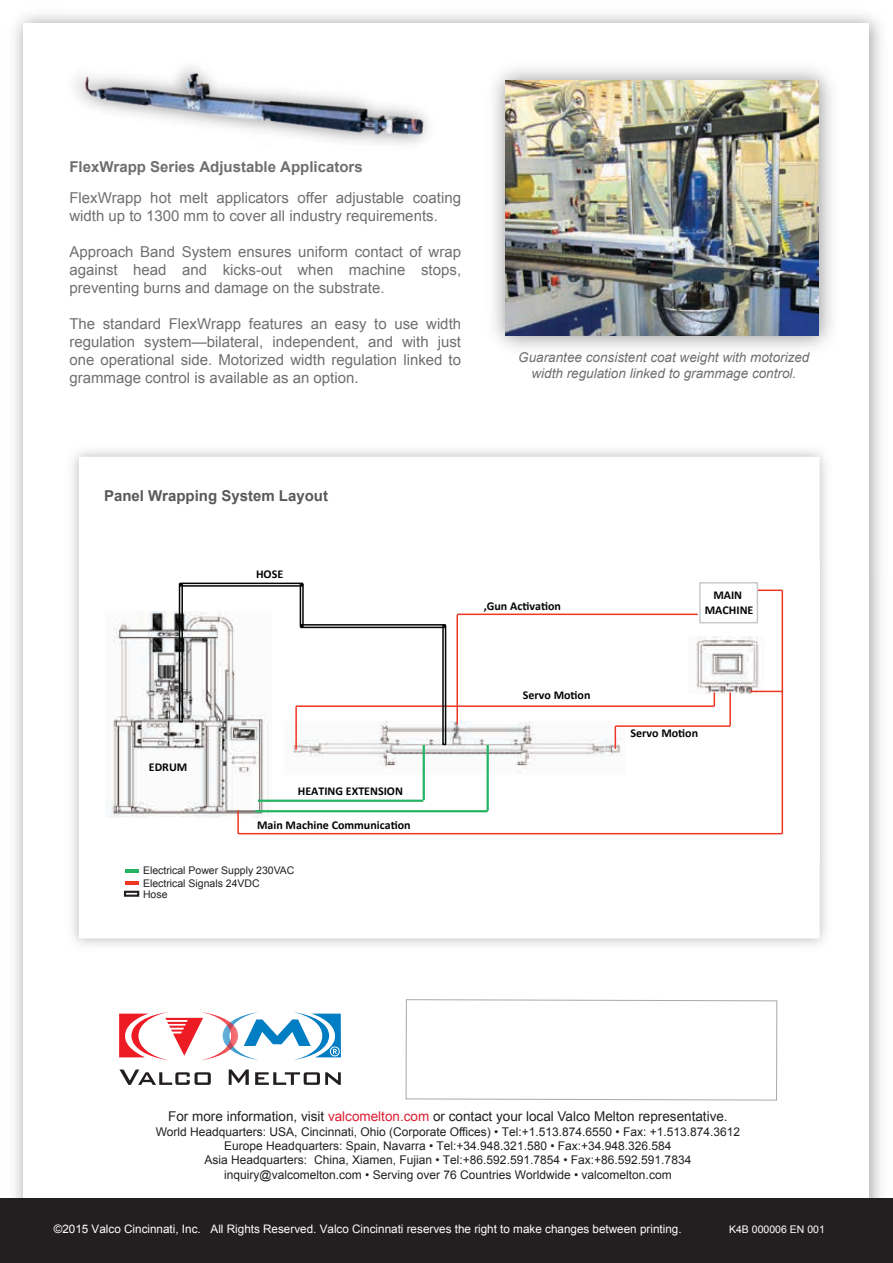
<style>
.page{position:relative;width:893px;height:1263px;background:#fff}
.page>*{position:absolute;margin:0;border:0;box-sizing:border-box;transform-origin:0 0}
.t1{font:15px/18px "Arial";color:#6d6f71;text-align:justify}
.t2{font:700 15px "Arial";color:#6d6f71}
.t3{font:700 15px "Arial";color:#58595b}
.t4{font:13.5px "Arial";color:#231f20}
.t5{font:italic 13.5px/16.5px "Arial";color:#6d6f71;text-align:center}
.t6{font:12px/14.4px "Arial";color:#231f20;text-align:center}
.t7{font:700 12px/14.4px "Calibri";color:#030505;text-align:center}
.t8{font:11.7px "Arial";color:#fff}
.t9{font:10.5px "Arial";color:#231f20}
.t10{font:10.5px "Arial";color:#fff}
.s1{color:#de1e33}
</style>
<div class="page">
<div style="left:0;top:1198px;width:893px;height:65px;background:#231f20"></div>
<svg style="left:406px;top:999px;width:371px;height:101px"></svg>
<svg style="left:119px;top:1069px;width:222px;height:16px"></svg>
<svg style="left:119px;top:1012px;width:222px;height:48px"></svg>
<img style="left:322px;top:46px;width:563px;height:529px">
<img style="left:506px;top:81px;width:313px;height:255px">
<img style="left:58px;top:10px;width:384px;height:158px">
<img style="left:65px;top:10px;width:374px;height:198px">
<div style="left:80px;top:562px;width:740px;height:170px;background:#fff"></div>
<img style="left:108px;top:612px;width:164px;height:205px">
<div style="left:179px;top:583px;width:124px;height:4px;border:2px solid #030505"></div>
<div style="left:179px;top:583px;width:4px;height:140px;border:2px solid #030505"></div>
<div style="left:300px;top:584px;width:4px;height:43px;border:2px solid #030505"></div>
<hr style="left:255px;top:810px;width:233px;height:2px;background:#26b463">
<div style="left:699px;top:582px;width:59px;height:41px;background:#fff;border:2px solid #c9c9c9"></div>
<hr style="left:238px;top:833px;width:544px;height:1px;background:#ee3624">
<hr style="left:237px;top:810px;width:2px;height:24px;background:#ee3624">
<div style="left:300px;top:624px;width:146px;height:4px;border:2px solid #030505"></div>
<hr style="left:782px;top:590px;width:1px;height:244px;background:#ee3624">
<img style="left:696px;top:637px;width:69px;height:56px">
<hr style="left:750px;top:691px;width:32px;height:1px;background:#ee3624">
<img style="left:292px;top:722px;width:330px;height:52px">
<hr style="left:295px;top:706px;width:2px;height:44px;background:#ee3624">
<svg style="left:615px;top:727px;width:1px;height:22px"></svg>
<hr style="left:296px;top:705px;width:418px;height:2px;background:#ee3624">
<hr style="left:615px;top:725px;width:115px;height:2px;background:#ee3624">
<svg style="left:714px;top:692px;width:1px;height:14px"></svg>
<hr style="left:729px;top:692px;width:2px;height:34px;background:#ee3624">
<hr style="left:758px;top:589px;width:24px;height:2px;background:#ee3624">
<hr style="left:456px;top:615px;width:2px;height:109px;background:#ee3624">
<hr style="left:457px;top:614px;width:241px;height:1px;background:#ee3624">
<hr style="left:487px;top:745px;width:2px;height:66px;background:#26b463">
<hr style="left:423px;top:745px;width:2px;height:55px;background:#26b463">
<hr style="left:258px;top:800px;width:165px;height:2px;background:#26b463">
<div style="left:442px;top:625px;width:4px;height:120px;border:2px solid #030505"></div>
<svg style="left:125px;top:869px;width:13px;height:3px"></svg>
<hr style="left:125px;top:881px;width:13px;height:4px;background:#ee3624">
<div style="left:124px;top:891px;width:15px;height:6px;border:2px solid #231f20"></div>
<p class="t2" style="left:69px;top:157px;width:295px">FlexWrapp Series Adjustable Applicators</p>
<p class="t1" style="left:69px;top:188px;width:393px">FlexWrapp hot melt applicators offer adjustable coating width up to 1300 mm to cover all industry requirements.</p>
<p class="t1" style="left:69px;top:242px;width:393px">Approach Band System ensures uniform contact of wrap against head and kicks-out when machine stops, preventing burns and damage on the substrate.</p>
<p class="t1" style="left:69px;top:314px;width:393px">The standard FlexWrapp features an easy to use width regulation system—bilateral, independent, and with just one operational side. Motorized width regulation linked to grammage control is available as an option.</p>
<p class="t5" style="left:518px;top:349px;width:293px">Guarantee consistent coat weight with motorized width regulation linked to grammage control.</p>
<p class="t3" style="left:104px;top:486px;width:225px">Panel Wrapping System Layout</p>
<p class="t7" style="left:256px;top:566px;width:29px">HOSE</p>
<p class="t7" style="left:149px;top:760px;width:40px">EDRUM</p>
<p class="t7" style="left:298px;top:784px;width:107px">HEATING EXTENSION</p>
<p class="t7" style="left:257px;top:818px;width:155px">Main Machine Communication</p>
<p class="t9" style="left:143px;top:863px;width:153px">Electrical Power Supply 230VAC</p>
<p class="t9" style="left:143px;top:876px;width:118px">Electrical Signals 24VDC</p>
<p class="t9" style="left:143px;top:887px;width:26px">Hose</p>
<p class="t7" style="left:484px;top:599px;width:79px">,Gun Activation</p>
<p class="t7" style="left:523px;top:688px;width:69px">Servo Motion</p>
<p class="t7" style="left:705px;top:588px;width:50px">MAIN<br>MACHINE</p>
<p class="t7" style="left:630px;top:726px;width:69px">Servo Motion</p>
<p class="t4" style="left:168px;top:1107px;width:561px">For more information, visit <span class="s1">valcomelton.com</span> or contact your local Valco Melton representative.</p>
<p class="t6" style="left:156px;top:1124px;width:586px">World Headquarters: USA, Cincinnati, Ohio (Corporate Offices) • Tel:+1.513.874.6550 • Fax: +1.513.874.3612<br>Europe Headquarters: Spain, Navarra • Tel:+34.948.321.580 • Fax:+34.948.326.584<br>Asia Headquarters: China, Xiamen, Fujian • Tel:+86.592.591.7854 • Fax:+86.592.591.7834 inquiry@valcomelton.com • Serving over 76 Countries Worldwide • valcomelton.com</p>
<p class="t8" style="left:54px;top:1221px;width:629px">©2015 Valco Cincinnati, Inc. All Rights Reserved. Valco Cincinnati reserves the right to make changes between printing.</p>
<p class="t10" style="left:729px;top:1222px;width:97px">K4B 000006 EN 001</p>
</div>
